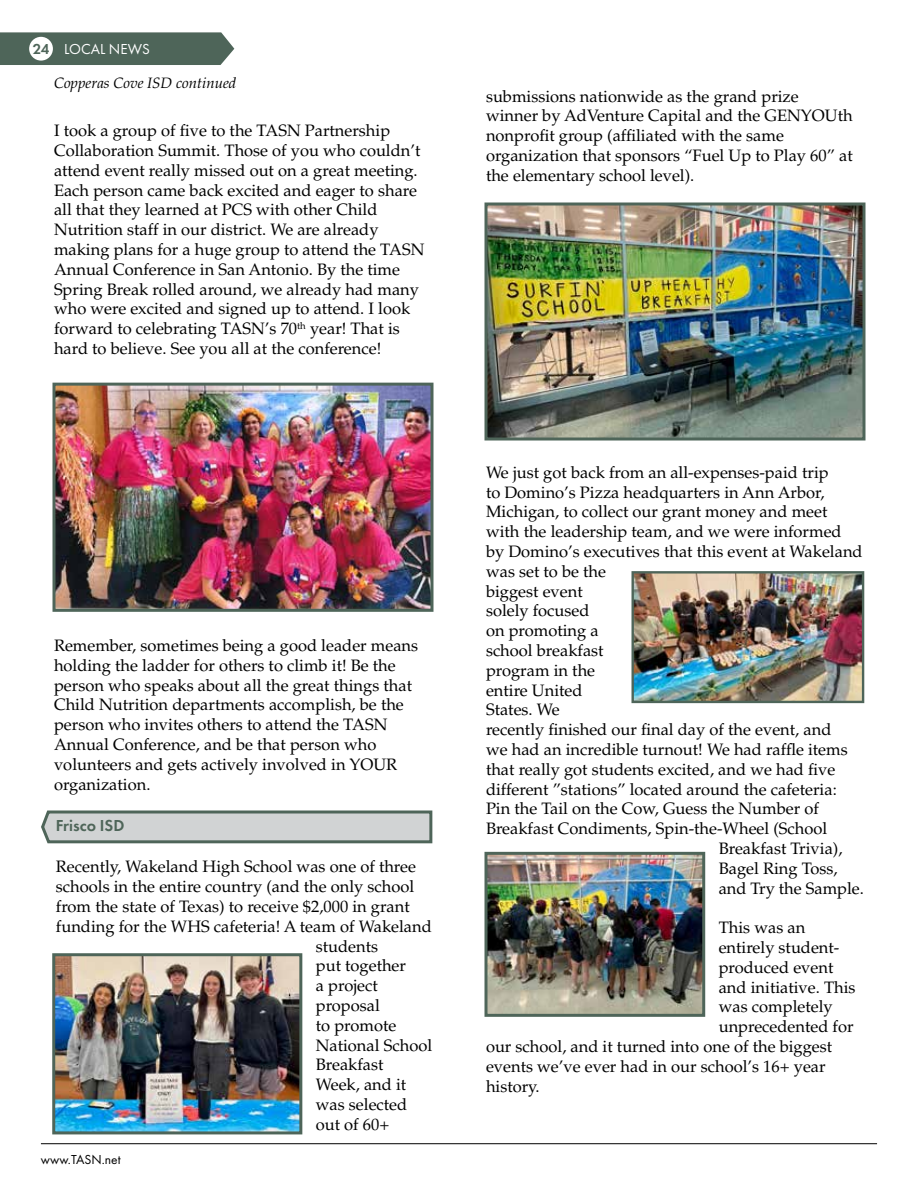
<style>
.page{position:relative;width:918px;height:1188px;background:#fff}
.page>*{position:absolute;margin:0;border:0;box-sizing:border-box;transform-origin:0 0}
.t1{font:16.5px/19.8px "Palatino LT Std";color:#000}
.t2{font:600 16.5px "Futura PT";color:#4e6559}
.t3{font:italic 15px "Palatino LT Std";color:#000}
.t4{font:15px "Futura PT";color:#fff}
.t5{font:13.5px "Futura PT";color:#000}
.s1{font-weight:600;color:#4e6559}
</style>
<div class="page">
<hr style="left:41px;top:1143px;width:836px;height:1px;background:#000">
<div style="left:0;top:32px;width:234px;height:33px;background:#4e6559"></div>
<div style="left:29px;top:37px;width:24px;height:24px;background:#fff;border-radius:50%"></div>
<img style="left:56px;top:387px;width:374px;height:221px">
<div style="left:52px;top:383px;width:382px;height:229px;border:3px solid #4e6559"></div>
<svg style="left:41px;top:810px;width:392px;height:34px"></svg>
<img style="left:488px;top:856px;width:213px;height:157px">
<div style="left:484px;top:852px;width:221px;height:165px;border:3px solid #4e6559"></div>
<img style="left:56px;top:957px;width:242px;height:173px">
<div style="left:52px;top:953px;width:250px;height:181px;border:3px solid #4e6559"></div>
<img style="left:488px;top:206px;width:374px;height:231px">
<div style="left:484px;top:202px;width:382px;height:239px;border:3px solid #4e6559"></div>
<img style="left:634px;top:574px;width:227px;height:126px">
<div style="left:631px;top:571px;width:233px;height:132px;border:2px solid #4e6559"></div>
<p class="t4" style="left:33px;top:40px;width:119px"><span class="s1">24</span> LOCAL NEWS</p>
<p class="t3" style="left:54px;top:74px;width:184px">Copperas Cove ISD continued</p>
<p class="t1" style="left:54px;top:121px;width:372px">I took a group of five to the TASN Partnership Collaboration Summit. Those of you who couldn’t attend event really missed out on a great meeting.<br>Each person came back excited and eager to share all that they learned at PCS with other Child Nutrition staff in our district. We are already making plans for a huge group to attend the TASN Annual Conference in San Antonio. By the time Spring Break rolled around, we already had many who were excited and signed up to attend. I look forward to celebrating TASN’s 70<sup>th</sup> year! That is hard to believe. See you all at the conference!</p>
<p class="t1" style="left:54px;top:636px;width:366px">Remember, sometimes being a good leader means holding the ladder for others to climb it! Be the person who speaks about all the great things that Child Nutrition departments accomplish, be the person who invites others to attend the TASN Annual Conference, and be that person who volunteers and gets actively involved in YOUR organization.</p>
<p class="t2" style="left:56px;top:815px;width:70px">Frisco ISD</p>
<p class="t1" style="left:56px;top:857px;width:362px">Recently, Wakeland High School was one of three</p>
<p class="t1" style="left:56px;top:877px;width:360px">schools in the entire country (and the only school</p>
<p class="t1" style="left:56px;top:897px;width:355px">from the state of Texas) to receive $2,000 in grant</p>
<p class="t1" style="left:56px;top:916px;width:377px">funding for the WHS cafeteria! A team of Wakeland</p>
<p class="t1" style="left:316px;top:936px;width:64px">students</p>
<p class="t1" style="left:316px;top:956px;width:92px">put together</p>
<p class="t1" style="left:316px;top:976px;width:63px">a project</p>
<p class="t1" style="left:316px;top:996px;width:66px">proposal</p>
<p class="t1" style="left:316px;top:1015px;width:82px">to promote</p>
<p class="t1" style="left:316px;top:1035px;width:118px">National School</p>
<p class="t1" style="left:316px;top:1055px;width:69px">Breakfast</p>
<p class="t1" style="left:316px;top:1075px;width:92px">Week, and it</p>
<p class="t1" style="left:316px;top:1095px;width:93px">was selected</p>
<p class="t1" style="left:316px;top:1114px;width:75px">out of 60+</p>
<p class="t5" style="left:41px;top:1151px;width:81px">www.TASN.net</p>
<p class="t1" style="left:486px;top:86px;width:368px">submissions nationwide as the grand prize winner by AdVenture Capital and the GENYOUth nonprofit group (affiliated with the same organization that sponsors “Fuel Up to Play 60” at the elementary school level).</p>
<p class="t1" style="left:486px;top:463px;width:344px">We just got back from an all-expenses-paid trip</p>
<p class="t1" style="left:486px;top:482px;width:340px">to Domino’s Pizza headquarters in Ann Arbor,</p>
<p class="t1" style="left:486px;top:502px;width:343px">Michigan, to collect our grant money and meet</p>
<p class="t1" style="left:486px;top:522px;width:357px">with the leadership team, and we were informed</p>
<p class="t1" style="left:486px;top:542px;width:378px">by Domino’s executives that this event at Wakeland</p>
<p class="t1" style="left:486px;top:562px;width:122px">was set to be the</p>
<p class="t1" style="left:486px;top:581px;width:98px">biggest event</p>
<p class="t1" style="left:486px;top:601px;width:105px">solely focused</p>
<p class="t1" style="left:486px;top:621px;width:114px">on promoting a</p>
<p class="t1" style="left:486px;top:641px;width:119px">school breakfast</p>
<p class="t1" style="left:486px;top:661px;width:111px">program in the</p>
<p class="t1" style="left:486px;top:680px;width:98px">entire United</p>
<p class="t1" style="left:486px;top:700px;width:75px">States. We</p>
<p class="t1" style="left:486px;top:720px;width:347px">recently finished our final day of the event, and</p>
<p class="t1" style="left:486px;top:740px;width:363px">we had an incredible turnout! We had raffle items</p>
<p class="t1" style="left:486px;top:760px;width:351px">that really got students excited, and we had five</p>
<p class="t1" style="left:486px;top:779px;width:352px">different ”stations” located around the cafeteria:</p>
<p class="t1" style="left:486px;top:799px;width:334px">Pin the Tail on the Cow, Guess the Number of</p>
<p class="t1" style="left:486px;top:819px;width:343px">Breakfast Condiments, Spin-the-Wheel (School</p>
<p class="t1" style="left:719px;top:839px;width:125px">Breakfast Trivia),</p>
<p class="t1" style="left:719px;top:859px;width:120px">Bagel Ring Toss,</p>
<p class="t1" style="left:719px;top:878px;width:147px">and Try the Sample.</p>
<p class="t1" style="left:719px;top:918px;width:88px">This was an</p>
<p class="t1" style="left:719px;top:938px;width:122px">entirely student-</p>
<p class="t1" style="left:719px;top:958px;width:116px">produced event</p>
<p class="t1" style="left:719px;top:977px;width:138px">and initiative. This</p>
<p class="t1" style="left:719px;top:997px;width:115px">was completely</p>
<p class="t1" style="left:719px;top:1017px;width:136px">unprecedented for</p>
<p class="t1" style="left:486px;top:1037px;width:348px">our school, and it turned into one of the biggest</p>
<p class="t1" style="left:486px;top:1057px;width:341px">events we’ve ever had in our school’s 16+ year</p>
<p class="t1" style="left:486px;top:1076px;width:55px">history.</p>
</div>
